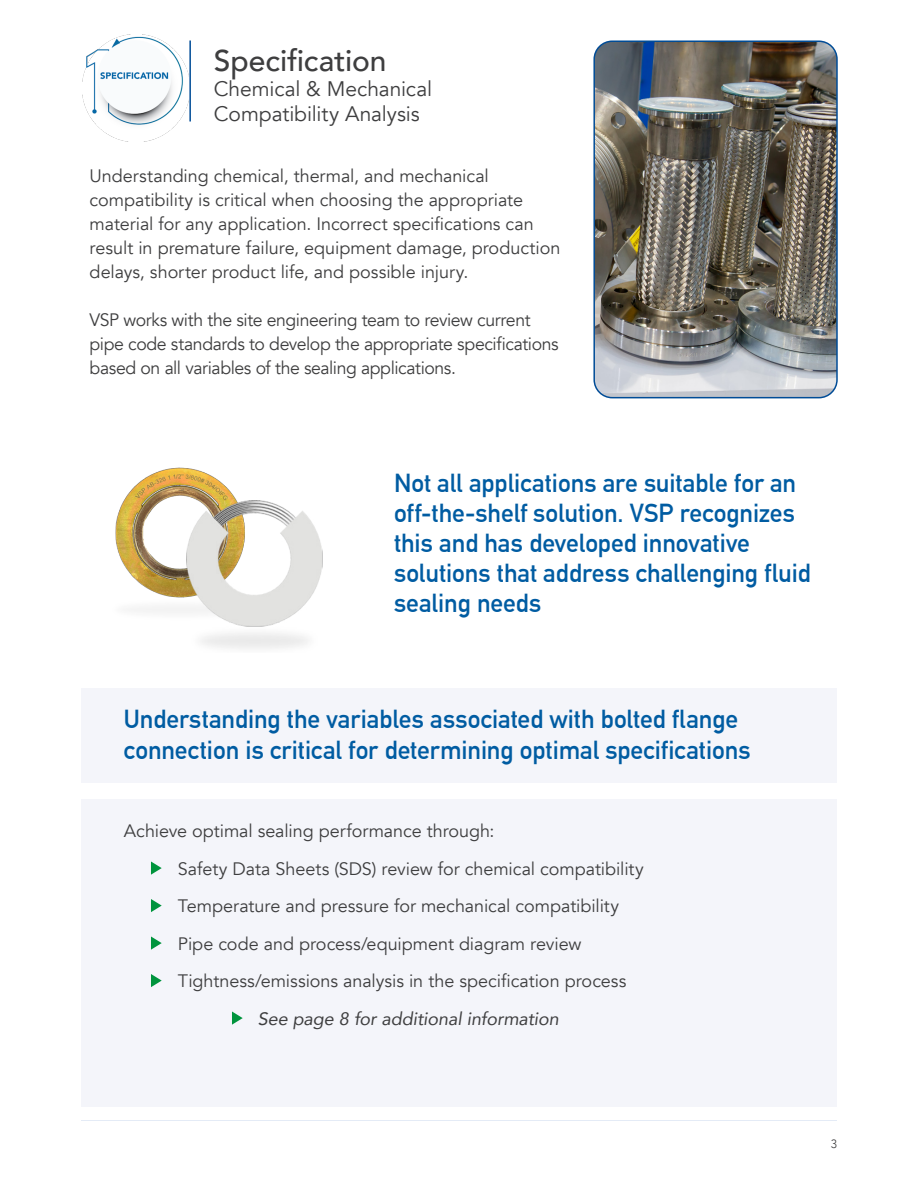
<style>
.page{position:relative;width:918px;height:1188px;background:#fff}
.page>*{position:absolute;margin:0;border:0;box-sizing:border-box;transform-origin:0 0}
.Body{font:500 30px "Avenir";color:#3e3e3f}
.t1{font:700 25.5px/30px "DIN Alternate";letter-spacing:-.005em;color:#005ca2}
.Body-2{font:21px "Avenir";letter-spacing:-.005em;color:#3e3e3f}
.Body-3{font:18px/24px "Avenir";letter-spacing:-.005em;color:#3e3e3f}
.Bullets{font:18px "Avenir";letter-spacing:-.005em;color:#3e3e3f}
.Body-4{font:18px/24px "Avenir";letter-spacing:-.025em;color:#3e3e3f}
.Bullets-2{font:italic 18px "Avenir";color:#3e3e3f}
.t2{font:300 12px "Avenir";color:#3e3e3f}
</style>
<div class="page">
<div style="left:81px;top:688px;width:756px;height:95px;background:#f4f5fa"></div>
<hr style="left:189px;top:40px;width:2px;height:82px;background:#004c97">
<hr style="left:81px;top:1120px;width:756px;height:1px;background:#e4ebf6">
<div style="left:81px;top:799px;width:756px;height:308px;background:#f4f5fa"></div>
<img style="left:83px;top:34px;width:106px;height:107px">
<svg style="left:151px;top:861px;width:11px;height:14px"></svg>
<svg style="left:151px;top:899px;width:11px;height:13px"></svg>
<svg style="left:151px;top:936px;width:11px;height:14px"></svg>
<svg style="left:151px;top:974px;width:11px;height:13px"></svg>
<svg style="left:232px;top:1011px;width:11px;height:14px"></svg>
<img style="left:596px;top:43px;width:241px;height:355px">
<div style="left:593px;top:40px;width:245px;height:358px;border:2px solid #004c97;border-radius:18px"></div>
<img style="left:115px;top:467px;width:108px;height:146px">
<img style="left:172px;top:484px;width:151px;height:165px">
<p class="Body" style="left:214px;top:35px;width:174px">Specification</p>
<p class="Body-2" style="left:214px;top:77px;width:220px">Chemical &amp; Mechanical</p>
<p class="Body-2" style="left:214px;top:102px;width:207px">Compatibility Analysis</p>
<p class="Body-3" style="left:90px;top:165px;width:472px">Understanding chemical, thermal, and mechanical compatibility is critical when choosing the appropriate material for any application. Incorrect specifications can result in premature failure, equipment damage, production delays, shorter product life, and possible injury.</p>
<p class="Body-4" style="left:90px;top:309px;width:471px">VSP works with the site engineering team to review current pipe code standards to develop the appropriate specifications based on all variables of the sealing applications.</p>
<h2 class="t1" style="left:394px;top:467px;width:418px">Not all applications are suitable for an off-the-shelf solution. VSP recognizes this and has developed innovative solutions that address challenging fluid sealing needs</h2>
<h2 class="t1" style="left:124px;top:702px;width:628px;line-height:30.6px">Understanding the variables associated with bolted flange connection is critical for determining optimal specifications</h2>
<p class="Bullets" style="left:124px;top:820px;width:372px">Achieve optimal sealing performance through:</p>
<p class="Bullets" style="left:178px;top:858px;width:467px">Safety Data Sheets (SDS) review for chemical compatibility</p>
<p class="Bullets" style="left:178px;top:895px;width:443px">Temperature and pressure for mechanical compatibility</p>
<p class="Bullets" style="left:178px;top:933px;width:405px">Pipe code and process/equipment diagram review</p>
<p class="Bullets" style="left:178px;top:970px;width:450px">Tightness/emissions analysis in the specification process</p>
<p class="Bullets-2" style="left:258px;top:1007px;width:303px">See page 8 for additional information</p>
<p class="t2" style="left:831px;top:1136px;width:8px">3</p>
</div>
